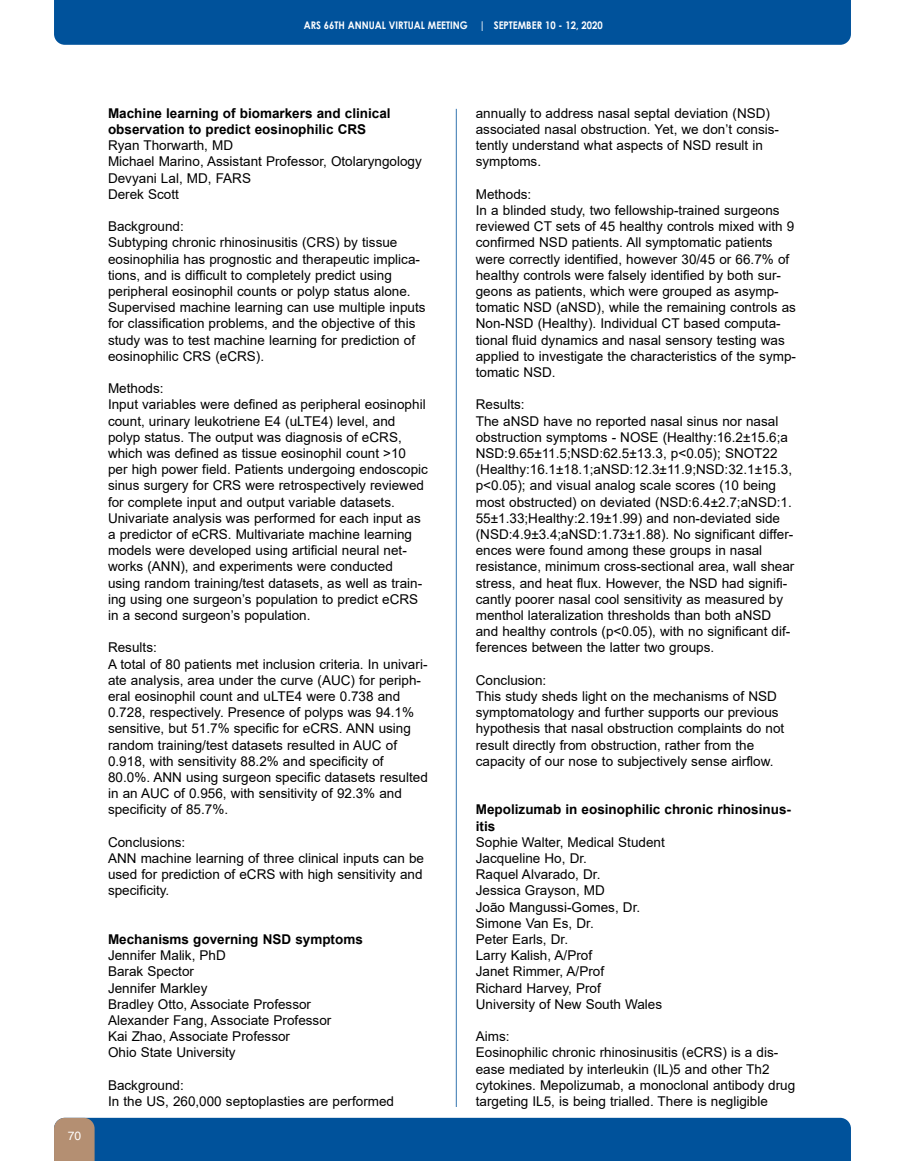
<style>
.page{position:relative;width:905px;height:1161px;background:#fff}
.page>*{position:absolute;margin:0;border:0;box-sizing:border-box;transform-origin:0 0}
.t1{font:13.5px/16.2px "Arial";color:#000}
.t2{font:700 13.5px/16.2px "Arial";color:#000}
.t3{font:12px "Helvetica";color:#fff}
.t4{font:700 10.5px "Century Gothic";color:#fff;scale:.9 1}
</style>
<div class="page">
<div style="left:54px;top:1118px;width:796px;height:43px;background:#00529b"></div>
<div style="left:54px;top:0;width:796px;height:45px;background:#00529b"></div>
<hr style="left:456px;top:109px;width:1px;height:998px;background:#3375af">
<p class="t4" style="left:304px;top:17px;width:334px">ARS 66TH ANNUAL VIRTUAL MEETING | SEPTEMBER 10 - 12, 2020</p>
<p class="t3" style="left:68px;top:1129px;width:15px">70</p>
<p class="t2" style="left:108px;top:105px;width:284px">Machine learning of biomarkers and clinical observation to predict eosinophilic CRS</p>
<p class="t1" style="left:108px;top:137px;width:315px">Ryan Thorwarth, MD<br>Michael Marino, Assistant Professor, Otolaryngology<br>Devyani Lal, MD, FARS<br>Derek Scott</p>
<p class="t1" style="left:108px;top:218px;width:319px">Background:<br>Subtyping chronic rhinosinusitis (CRS) by tissue eosinophilia has prognostic and therapeutic implica&shy;tions, and is difficult to completely predict using peripheral eosinophil counts or polyp status alone.<br>Supervised machine learning can use multiple inputs for classification problems, and the objective of this study was to test machine learning for prediction of eosinophilic CRS (eCRS).</p>
<p class="t1" style="left:108px;top:380px;width:321px">Methods:<br>Input variables were defined as peripheral eosinophil count, urinary leukotriene E4 (uLTE4) level, and polyp status. The output was diagnosis of eCRS, which was defined as tissue eosinophil count &gt;10 per high power field. Patients undergoing endoscopic sinus surgery for CRS were retrospectively reviewed for complete input and output variable datasets.<br>Univariate analysis was performed for each input as a predictor of eCRS. Multivariate machine learning models were developed using artificial neural net&shy;works (ANN), and experiments were conducted using random training/test datasets, as well as train&shy;ing using one surgeon’s population to predict eCRS in a second surgeon’s population.</p>
<p class="t1" style="left:108px;top:640px;width:321px">Results:<br>A total of 80 patients met inclusion criteria. In univari&shy;ate analysis, area under the curve (AUC) for periph&shy;eral eosinophil count and uLTE4 were 0.738 and 0.728, respectively. Presence of polyps was 94.1% sensitive, but 51.7% specific for eCRS. ANN using random training/test datasets resulted in AUC of 0.918, with sensitivity 88.2% and specificity of 80.0%. ANN using surgeon specific datasets resulted in an AUC of 0.956, with sensitivity of 92.3% and specificity of 85.7%.</p>
<p class="t1" style="left:108px;top:834px;width:317px">Conclusions:<br>ANN machine learning of three clinical inputs can be used for prediction of eCRS with high sensitivity and specificity.</p>
<p class="t2" style="left:108px;top:931px;width:256px">Mechanisms governing NSD symptoms</p>
<p class="t1" style="left:108px;top:947px;width:225px">Jennifer Malik, PhD<br>Barak Spector<br>Jennifer Markley<br>Bradley Otto, Associate Professor<br>Alexander Fang, Associate Professor<br>Kai Zhao, Associate Professor<br>Ohio State University</p>
<p class="t1" style="left:108px;top:1077px;width:287px">Background:<br>In the US, 260,000 septoplasties are performed</p>
<p class="t1" style="left:476px;top:105px;width:305px">annually to address nasal septal deviation (NSD) associated nasal obstruction. Yet, we don’t consis&shy;tently understand what aspects of NSD result in symptoms.</p>
<p class="t1" style="left:476px;top:186px;width:322px">Methods:<br>In a blinded study, two fellowship-trained surgeons reviewed CT sets of 45 healthy controls mixed with 9 confirmed NSD patients. All symptomatic patients were correctly identified, however 30/45 or 66.7% of healthy controls were falsely identified by both sur&shy;geons as patients, which were grouped as asymp&shy;tomatic NSD (aNSD), while the remaining controls as Non-NSD (Healthy). Individual CT based computa&shy;tional fluid dynamics and nasal sensory testing was applied to investigate the characteristics of the symp&shy;tomatic NSD.</p>
<p class="t1" style="left:476px;top:397px;width:320px">Results:<br>The aNSD have no reported nasal sinus nor nasal obstruction symptoms - NOSE (Healthy:16.2±15.6;a NSD:9.65±11.5;NSD:62.5±13.3, p&lt;0.05); SNOT22 (Healthy:16.1±18.1;aNSD:12.3±11.9;NSD:32.1±15.3, p&lt;0.05); and visual analog scale scores (10 being most obstructed) on deviated (NSD:6.4±2.7;aNSD:1.<br>55±1.33;Healthy:2.19±1.99) and non-deviated side (NSD:4.9±3.4;aNSD:1.73±1.88). No significant differ&shy;ences were found among these groups in nasal resistance, minimum cross-sectional area, wall shear stress, and heat flux. However, the NSD had signifi&shy;cantly poorer nasal cool sensitivity as measured by menthol lateralization thresholds than both aNSD and healthy controls (p&lt;0.05), with no significant dif&shy;ferences between the latter two groups.</p>
<p class="t1" style="left:476px;top:672px;width:310px">Conclusion:<br>This study sheds light on the mechanisms of NSD symptomatology and further supports our previous hypothesis that nasal obstruction complaints do not result directly from obstruction, rather from the capacity of our nose to subjectively sense airflow.</p>
<p class="t2" style="left:476px;top:802px;width:317px">Mepolizumab in eosinophilic chronic rhinosinus&shy;itis</p>
<p class="t1" style="left:476px;top:834px;width:190px">Sophie Walter, Medical Student<br>Jacqueline Ho, Dr.<br>Raquel Alvarado, Dr.<br>Jessica Grayson, MD<br>João Mangussi-Gomes, Dr.<br>Simone Van Es, Dr.<br>Peter Earls, Dr.<br>Larry Kalish, A/Prof<br>Janet Rimmer, A/Prof<br>Richard Harvey, Prof<br>University of New South Wales</p>
<p class="t1" style="left:476px;top:1028px;width:321px">Aims:<br>Eosinophilic chronic rhinosinusitis (eCRS) is a dis&shy;ease mediated by interleukin (IL)5 and other Th2 cytokines. Mepolizumab, a monoclonal antibody drug targeting IL5, is being trialled. There is negligible</p>
</div>
